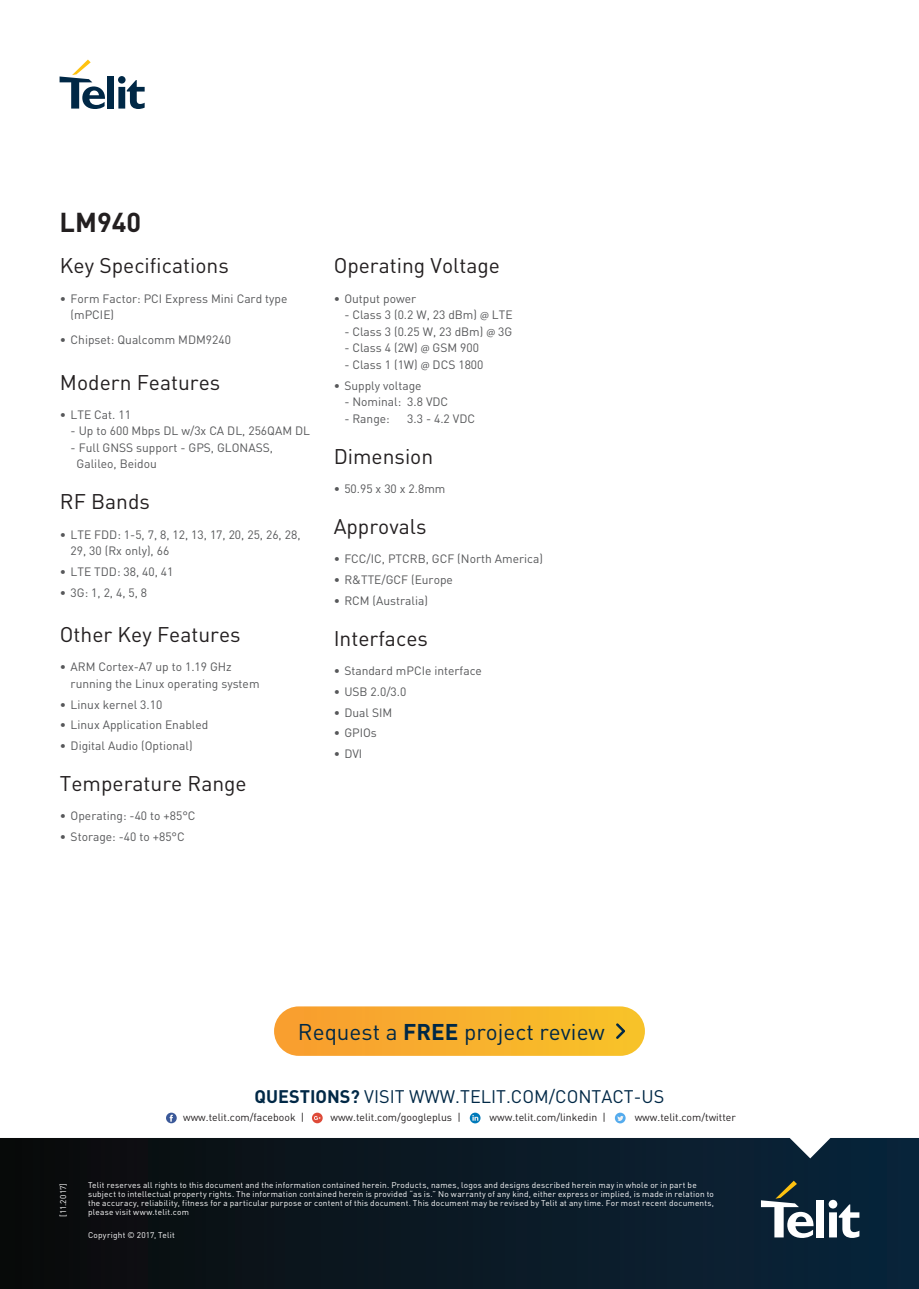
<style>
.page{position:relative;width:919px;height:1289px;background:#fff}
.page>*{position:absolute;margin:0;border:0;box-sizing:border-box;transform-origin:0 0}
.Product_Name{font:700 27px "DIN";color:#231f20}
.t1{font:22.5px "DIN";color:#002846}
.Headline{font:21px "DIN";color:#231f20}
.t2{font:18px "DIN";color:#002846}
.t3{font:12px/16.5px "DIN";color:#57585a}
.t4{font:10.5px "DIN";color:#231f20}
.t5{font:8.25px/9px "DIN";letter-spacing:.025em;color:#fff}
.s1{font-family:"Myriad Pro"}
.s2{font-weight:700}
</style>
<div class="page">
<div style="left:274px;top:1006px;width:371px;height:49px;background:linear-gradient(to right,#f99d31,#f7c329);border-radius:25px"></div>
<svg style="left:615px;top:1022px;width:10px;height:17px"></svg>
<svg style="left:0;top:1138px;width:918px;height:150px;background:#0b1823"></svg>
<svg style="left:760px;top:1180px;width:53px;height:57px"></svg>
<div style="left:816px;top:1200px;width:8px;height:37px;background:#fff"></div>
<svg style="left:828px;top:1199px;width:31px;height:38px"></svg>
<svg style="left:60px;top:60px;width:45px;height:49px"></svg>
<div style="left:107px;top:76px;width:7px;height:33px;background:#002846"></div>
<svg style="left:118px;top:76px;width:27px;height:33px"></svg>
<svg style="left:166px;top:1112px;width:11px;height:11px"></svg>
<svg style="left:170px;top:1114px;width:3px;height:7px"></svg>
<svg style="left:312px;top:1112px;width:10px;height:11px"></svg>
<svg style="left:314px;top:1115px;width:6px;height:5px"></svg>
<svg style="left:470px;top:1112px;width:10px;height:11px"></svg>
<svg style="left:472px;top:1114px;width:6px;height:6px"></svg>
<svg style="left:614px;top:1112px;width:11px;height:11px"></svg>
<svg style="left:617px;top:1115px;width:6px;height:5px"></svg>
<p class="Product_Name" style="left:60px;top:204px;width:83px">LM940</p>
<p class="Headline" style="left:60px;top:253px;width:170px">Key Specifications</p>
<p class="t3" style="left:71px;top:290px;width:218px;text-indent:-11px">• Form Factor: PCI Express Mini Card type (mPCIE)</p>
<p class="t3" style="left:60px;top:331px;width:172px">• Chipset: Qualcomm MDM9240</p>
<p class="Headline" style="left:60px;top:369px;width:162px">Modern Features</p>
<p class="t3" style="left:60px;top:406px;width:72px">• LTE Cat. 11</p>
<p class="t3" style="left:71px;top:422px;width:241px">- Up to 600 Mbps DL w/3x CA DL, 256QAM DL</p>
<p class="t3" style="left:77px;top:439px;width:198px;text-indent:-6px">- Full GNSS support - GPS, GLONASS,<br>Galileo, Beidou</p>
<p class="Headline" style="left:60px;top:488px;width:91px">RF Bands</p>
<p class="t3" style="left:71px;top:526px;width:231px;text-indent:-11px">• LTE FDD: 1-5, 7, 8, 12, 13, 17, 20, 25, 26, 28,<br>29, 30 (Rx only), 66</p>
<p class="t3" style="left:60px;top:563px;width:115px">• LTE TDD: 38, 40, 41</p>
<p class="t3" style="left:60px;top:584px;width:89px">• 3G: 1, 2, 4, 5, 8</p>
<p class="Headline" style="left:60px;top:621px;width:182px">Other Key Features</p>
<p class="t3" style="left:71px;top:658px;width:190px;text-indent:-11px">• ARM Cortex-A7 up to 1.19 GHz running the Linux operating system</p>
<p class="t3" style="left:60px;top:695px;width:104px">• Linux kernel 3.10</p>
<p class="t3" style="left:60px;top:716px;width:150px">• Linux Application Enabled</p>
<p class="t3" style="left:60px;top:737px;width:134px">• Digital Audio (Optional)</p>
<p class="Headline" style="left:60px;top:770px;width:188px">Temperature Range</p>
<p class="t3" style="left:60px;top:807px;width:137px">• Operating: -40 to +85°C</p>
<p class="t3" style="left:60px;top:828px;width:126px">• Storage: -40 to +85°C</p>
<p class="Headline" style="left:333px;top:253px;width:168px">Operating Voltage</p>
<p class="t3" style="left:333px;top:290px;width:84px">• Output power</p>
<p class="t3" style="left:344px;top:306px;width:170px">- Class 3 (0.2 W, 23 dBm) <span class="s1">@</span> LTE</p>
<p class="t3" style="left:344px;top:323px;width:169px">- Class 3 (0.25 W, 23 dBm) <span class="s1">@</span> 3G</p>
<p class="t3" style="left:344px;top:339px;width:136px">- Class 4 (2W) <span class="s1">@</span> GSM 900</p>
<p class="t3" style="left:344px;top:356px;width:141px">- Class 1 (1W) <span class="s1">@</span> DCS 1800</p>
<p class="t3" style="left:333px;top:377px;width:89px">• Supply voltage</p>
<p class="t3" style="left:344px;top:393px;width:105px">- Nominal: 3.8 VDC</p>
<p class="t3" style="left:344px;top:410px;width:47px">- Range:</p>
<p class="t3" style="left:407px;top:410px;width:69px">3.3 - 4.2 VDC</p>
<p class="Headline" style="left:333px;top:443px;width:101px">Dimension</p>
<p class="t3" style="left:333px;top:480px;width:113px">• 50.95 x 30 x 2.8mm</p>
<p class="Headline" style="left:333px;top:513px;width:94px">Approvals</p>
<p class="t3" style="left:333px;top:550px;width:211px">• FCC/IC, PTCRB, GCF (North America)</p>
<p class="t3" style="left:333px;top:571px;width:121px">• R&amp;TTE/GCF (Europe</p>
<p class="t3" style="left:333px;top:592px;width:96px">• RCM (Australia)</p>
<p class="Headline" style="left:333px;top:625px;width:96px">Interfaces</p>
<p class="t3" style="left:333px;top:662px;width:150px">• Standard mPCIe interface</p>
<p class="t3" style="left:333px;top:683px;width:74px">• USB 2.0/3.0</p>
<p class="t3" style="left:333px;top:703px;width:60px">• Dual SIM</p>
<p class="t3" style="left:333px;top:724px;width:45px">• GPIOs</p>
<p class="t3" style="left:333px;top:745px;width:30px">• DVI</p>
<p class="t1" style="left:298px;top:1017px;width:308px">Request a <span class="s2">FREE</span> project review</p>
<h3 class="t2" style="left:254px;top:1085px;width:411px"><span class="s2">QUESTIONS?</span> VISIT WWW.TELIT.COM/CONTACT-US</h3>
<p class="t4" style="left:183px;top:1110px;width:123px">www.telit.com/facebook |</p>
<p class="t4" style="left:330px;top:1110px;width:132px">www.telit.com/googleplus |</p>
<p class="t4" style="left:489px;top:1110px;width:118px">www.telit.com/linkedin |</p>
<p class="t4" style="left:634px;top:1110px;width:103px">www.telit.com/twitter</p>
<p class="t5" style="left:58px;top:1216px;width:35px;rotate:-90deg">[11.2017]</p>
<p class="t5" style="left:88px;top:1180px;width:627px">Telit reserves all rights to this document and the information contained herein. Products, names, logos and designs described herein may in whole or in part be subject to intellectual property rights. The information contained herein is provided “as is.” No warranty of any kind, either express or implied, is made in relation to the accuracy, reliability, fitness for a particular purpose or content of this document. This document may be revised by Telit at any time. For most recent documents, please visit www.telit.com</p>
<p class="t5" style="left:88px;top:1229px;width:88px">Copyright © 2017, Telit</p>
</div>
